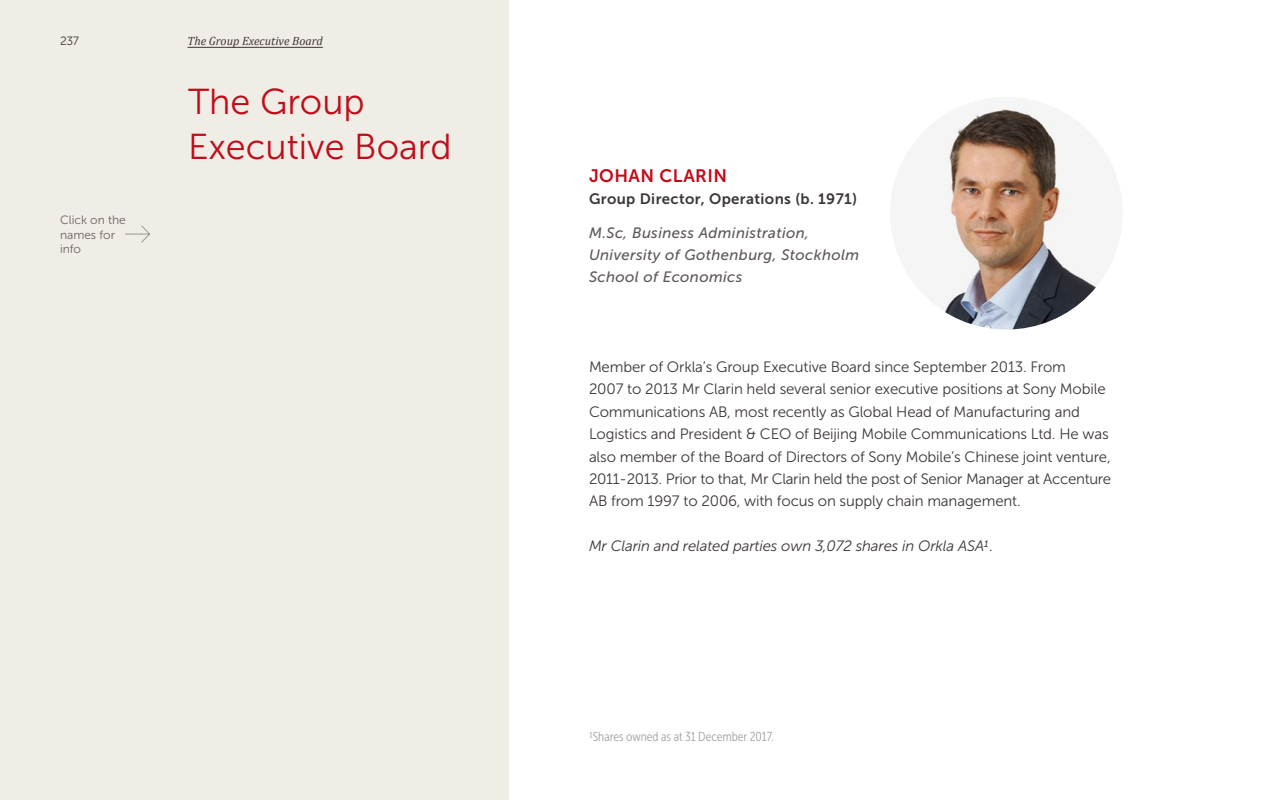
<style>
.page{position:relative;width:1280px;height:800px;background:#fff}
.page>*{position:absolute;margin:0;border:0;box-sizing:border-box;transform-origin:0 0}
.t1{font:36px/44.8px "Museo Sans 300";color:#c10c1a}
.t2{font:18px "Museo Sans 700";letter-spacing:.025em;color:#c10c1a}
.t3{font:15px/22.4px "Museo Sans 300";letter-spacing:-.01em;color:#3c3637}
.t4{font:italic 15px/22.4px "Museo Sans 500";letter-spacing:.025em;color:#5f585b}
.t5{font:italic 15px "Museo Sans 300";letter-spacing:-.01em;color:#3c3637}
.t6{font:15px "Museo Sans 700";letter-spacing:.025em;color:#3c3637}
.t7{font:13px "Museo Sans Cond 300";color:#a6a0a3}
.t8{font:italic 12px "Cambria";color:#3c3637}
.t9{font:12px/14.4px "Museo Sans 300";color:#6a6265}
.t10{font:12px "Museo Sans 300";color:#3c3637}
</style>
<div class="page">
<div style="left:0;top:0;width:509px;height:800px;background:#efede5"></div>
<img style="left:890px;top:97px;width:233px;height:233px;border-radius:116px">
<hr style="left:188px;top:47px;width:135px;height:1px;background:#3c3637">
<svg style="left:125px;top:225px;width:25px;height:18px"></svg>
<p class="t10" style="left:60px;top:34px;width:20px">237</p>
<p class="t9" style="left:60px;top:213px;width:67px">Click on the names for info</p>
<p class="t8" style="left:188px;top:33px;width:137px">The Group Executive Board</p>
<h1 class="t1" style="left:188px;top:80px;width:265px">The Group<br>Executive Board</h1>
<p class="t2" style="left:589px;top:165px;width:140px">JOHAN CLARIN</p>
<p class="t6" style="left:589px;top:190px;width:270px">Group Director, Operations (b. 1971)</p>
<p class="t4" style="left:589px;top:221px;width:272px">M.Sc, Business Administration,<br>University of Gothenburg, Stockholm<br>School of Economics</p>
<p class="t3" style="left:589px;top:356px;width:524px">Member of Orkla’s Group Executive Board since September 2013. From<br>2007 to 2013 Mr Clarin held several senior executive positions at Sony Mobile Communications AB, most recently as Global Head of Manufacturing and Logistics and President &amp; CEO of Beijing Mobile Communications Ltd. He was also member of the Board of Directors of Sony Mobile’s Chinese joint venture, 2011-2013. Prior to that, Mr Clarin held the post of Senior Manager at Accenture AB from 1997 to 2006, with focus on supply chain management.</p>
<p class="t5" style="left:589px;top:538px;width:406px">Mr Clarin and related parties own 3,072 shares in Orkla ASA1.</p>
<p class="t7" style="left:589px;top:729px;width:186px">1Shares owned as at 31 December 2017.</p>
</div>
